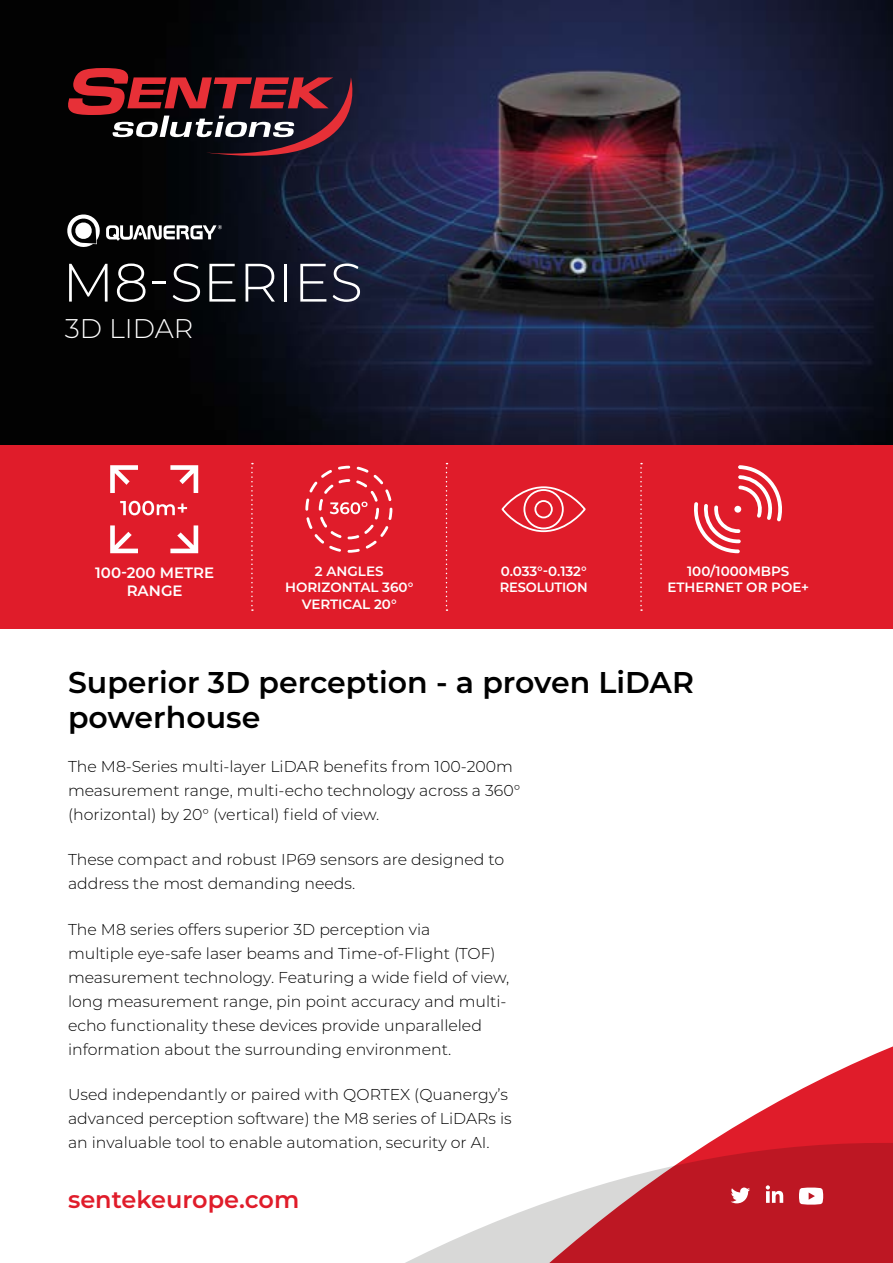
<style>
.page{position:relative;width:893px;height:1263px;background:#fff}
.page>*{position:absolute;margin:0;border:0;box-sizing:border-box;transform-origin:0 0}
.t1{font:300 54px "Montserrat";color:#fff}
.t2{font:600 30px/34.5px "Montserrat";color:#000}
.t3{font:300 27px "Montserrat";color:#fff}
.t4{font:600 24px "Montserrat";color:#e01c2a}
.t5{font:300 15.75px/24px "Montserrat";color:#000}
.t6{font:600 15px/18px "Montserrat";color:#fff;text-align:center}
.t7{font:600 13.5px/16.2px "Montserrat";color:#fff;text-align:center}
</style>
<div class="page">
<div style="left:0;top:444px;width:893px;height:185px;background:#e01c2a"></div>
<svg style="left:251px;top:463px;width:2px;height:148px"></svg>
<svg style="left:446px;top:463px;width:1px;height:148px"></svg>
<svg style="left:640px;top:463px;width:2px;height:148px"></svg>
<img style="left:0;top:0;width:893px;height:444px">
<svg style="left:67px;top:214px;width:155px;height:33px"></svg>
<svg style="left:120px;top:501px;width:67px;height:14px"></svg>
<svg style="left:110px;top:465px;width:28px;height:28px"></svg>
<svg style="left:110px;top:525px;width:28px;height:28px"></svg>
<svg style="left:170px;top:525px;width:28px;height:28px"></svg>
<svg style="left:170px;top:465px;width:28px;height:28px"></svg>
<svg style="left:305px;top:466px;width:87px;height:87px"></svg>
<svg style="left:501px;top:486px;width:85px;height:46px"></svg>
<svg style="left:694px;top:465px;width:88px;height:88px"></svg>
<div style="left:734px;top:506px;width:7px;height:7px;background:#fff;border-radius:50%"></div>
<svg style="left:405px;top:1046px;width:488px;height:217px"></svg>
<svg style="left:731px;top:1187px;width:19px;height:16px"></svg>
<svg style="left:766px;top:1185px;width:17px;height:18px"></svg>
<svg style="left:799px;top:1187px;width:24px;height:17px"></svg>
<svg style="left:68px;top:68px;width:284px;height:88px;background:#4e222a"></svg>
<h1 class="t1" style="left:63px;top:246px;width:302px">M8-SERIES</h1>
<h3 class="t3" style="left:65px;top:310px;width:130px">3D LIDAR</h3>
<p class="t6" style="left:95px;top:563px;width:120px">100-200 METRE<br>RANGE</p>
<p class="t7" style="left:285px;top:563px;width:130px">2 ANGLES<br>HORIZONTAL 360°<br>VERTICAL 20°</p>
<p class="t7" style="left:500px;top:563px;width:89px;text-align:left">0.033°-0.132°<br>RESOLUTION</p>
<p class="t7" style="left:667px;top:563px;width:143px">100/1000MBPS<br>ETHERNET OR POE+</p>
<h2 class="t2" style="left:68px;top:664px;width:627px">Superior 3D perception - a proven LiDAR powerhouse</h2>
<p class="t5" style="left:68px;top:754px;width:454px">The M8-Series multi-layer LiDAR benefits from 100-200m measurement range, multi-echo technology across a 360° (horizontal) by 20° (vertical) field of view.</p>
<p class="t5" style="left:68px;top:847px;width:438px">These compact and robust IP69 sensors are designed to address the most demanding needs.</p>
<p class="t5" style="left:68px;top:917px;width:443px">The M8 series offers superior 3D perception via<br>multiple eye-safe laser beams and Time-of-Flight (TOF) measurement technology. Featuring a wide field of view, long measurement range, pin point accuracy and multi&shy;echo functionality these devices provide unparalleled information about the surrounding environment.</p>
<p class="t5" style="left:68px;top:1082px;width:445px">Used independantly or paired with QORTEX (Quanergy’s advanced perception software) the M8 series of LiDARs is an invaluable tool to enable automation, security or AI.</p>
<h3 class="t4" style="left:68px;top:1182px;width:233px">sentekeurope.com</h3>
</div>
